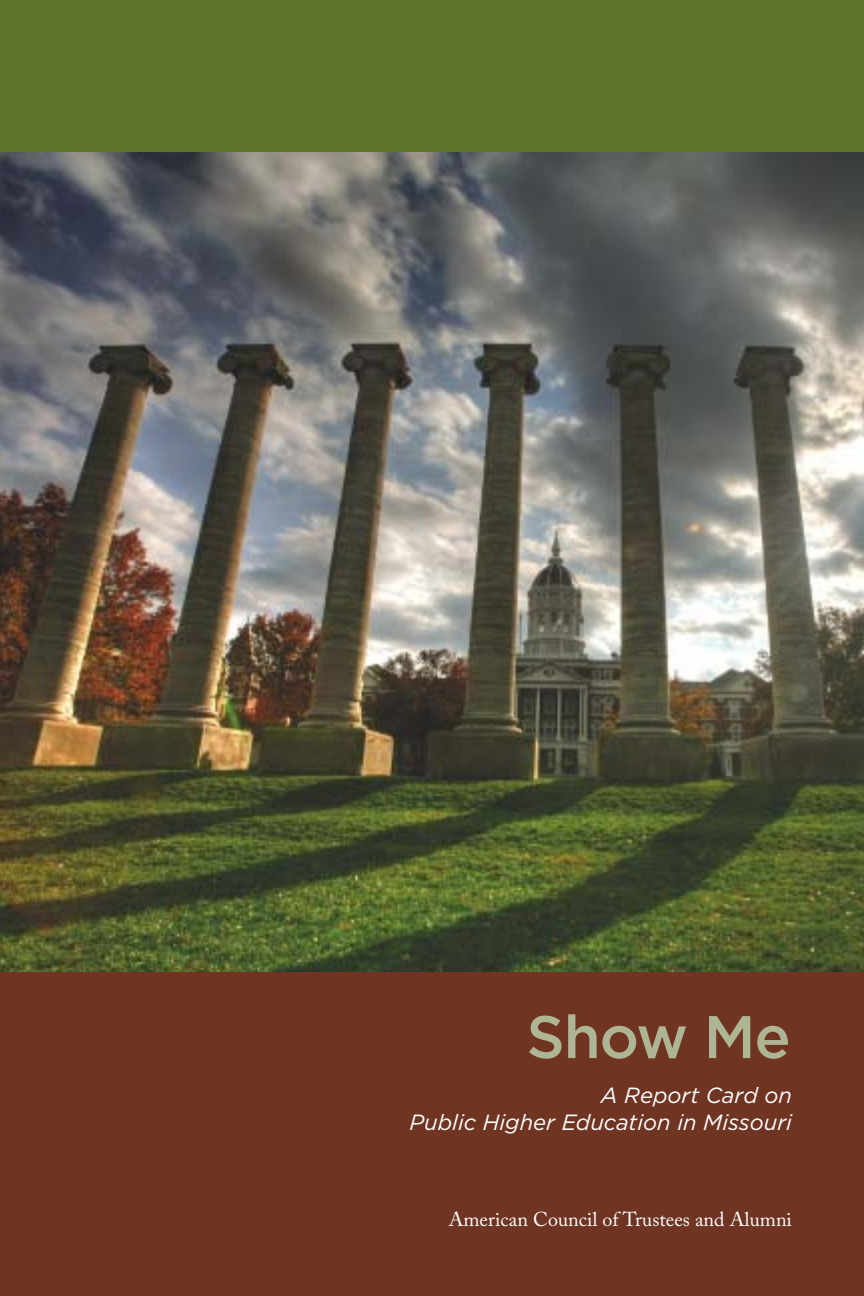
<style>
.page{position:relative;width:864px;height:1296px;background:#fff}
.page>*{position:absolute;margin:0;border:0;box-sizing:border-box;transform-origin:0 0}
.t1{font:500 60px "Gotham";color:#aeb594}
.t2{font:italic 22px/26.4px "Gotham";color:#feffff;text-align:right}
.t3{font:20px "Adobe Caslon Pro";color:#feffff}
</style>
<div class="page">
<div style="left:0;top:885px;width:864px;height:411px;background:#6f3422"></div>
<div style="left:0;top:0;width:864px;height:241px;background:#5f742d"></div>
<img style="left:0;top:152px;width:864px;height:820px">
<h1 class="t1" style="left:526px;top:1003px;width:266px">Show Me</h1>
<p class="t2" style="left:410px;top:1082px;width:384px">A Report Card on<br>Public Higher Education in Missouri</p>
<p class="t3" style="left:449px;top:1207px;width:345px">American Council of Trustees and Alumni</p>
</div>
